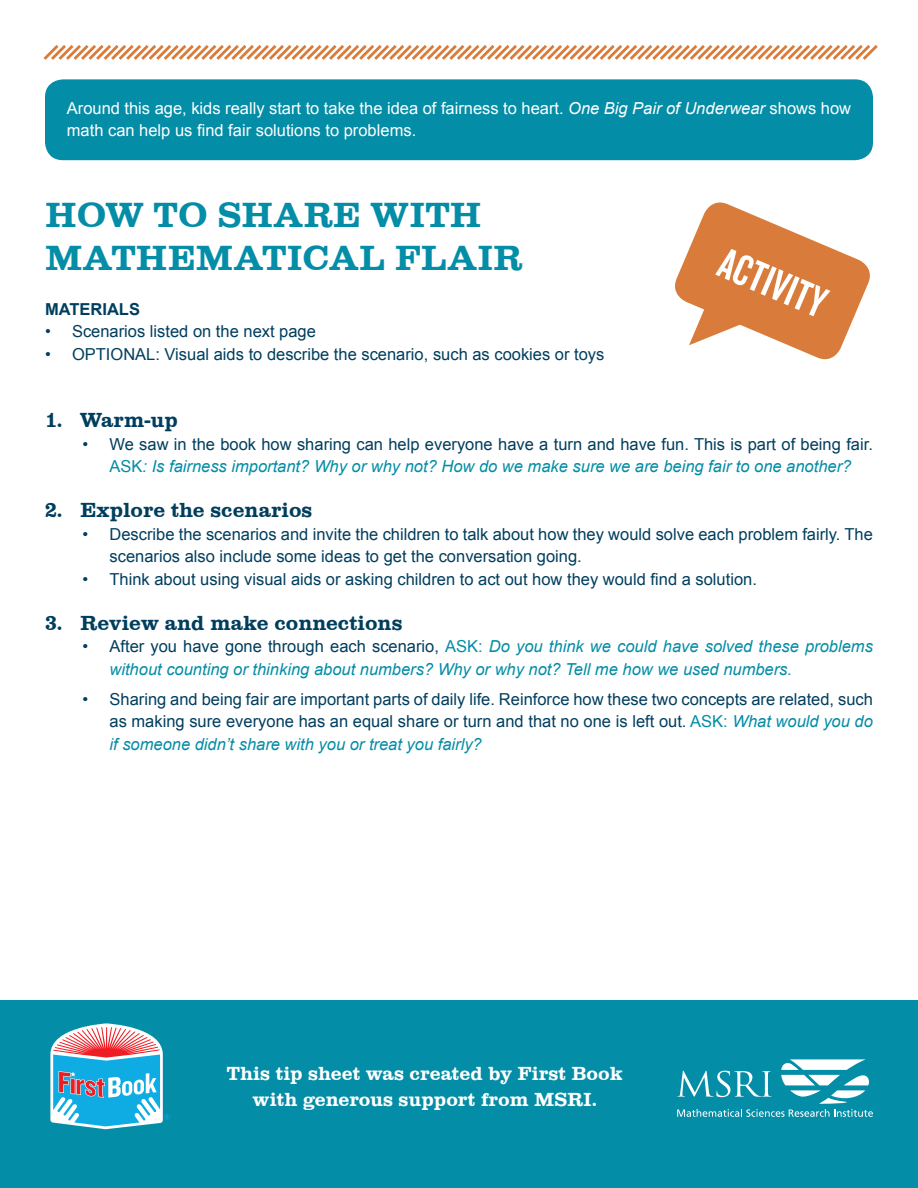
<style>
.page{position:relative;width:918px;height:1188px;background:#fff}
.page>*{position:absolute;margin:0;border:0;box-sizing:border-box;transform-origin:0 0}
.t1{font:45px "Knockout 48 Featherweight";color:#fff}
.t2{font:36px "Clarendon";color:#048da6}
.t3{font:21px "Clarendon";color:#003e5e}
.t4{font:19.5px/25.5px "Clarendon";color:#fff;text-align:center}
.t5{font:16.5px/22.5px "Arial";color:#003e5e;text-align:center}
.t6{font:italic 16.5px/22.5px "Arial";color:#048da6}
.t7{font:16.5px/22.5px "Arial";color:#fff}
.t8{font:700 16.5px "Arial";color:#003e5e}
.s1{font-style:italic}
.s2{color:#048da6}
.s3{font-style:italic;color:#048da6}
.s4{font-style:normal;color:#003e5e}
.s5{font-style:normal}
</style>
<div class="page">
<div style="left:0;top:1000px;width:918px;height:188px;background:#048da6"></div>
<svg style="left:677px;top:1059px;width:196px;height:58px"></svg>
<svg style="left:50px;top:1023px;width:120px;height:106px;background:#75afca"></svg>
<div style="left:45px;top:79px;width:828px;height:81px;background:#048da6;border-radius:18px"></div>
<svg style="left:43px;top:45px;width:835px;height:15px"></svg>
<svg style="left:675px;top:202px;width:195px;height:158px"></svg>
<p class="t7" style="left:67px;top:97px;width:786px">Around this age, kids really start to take the idea of fairness to heart. <span class="s1">One Big Pair of Underwear</span> shows how math can help us find fair solutions to problems.</p>
<p class="t2" style="left:45px;top:194px;width:438px">HOW TO SHARE WITH</p>
<p class="t2" style="left:45px;top:237px;width:479px">MATHEMATICAL FLAIR</p>
<p class="t8" style="left:45px;top:298px;width:97px">MATERIALS</p>
<p class="t5" style="left:45px;top:320px;width:272px">• Scenarios listed on the next page</p>
<p class="t5" style="left:45px;top:343px;width:561px">• OPTIONAL: Visual aids to describe the scenario, such as cookies or toys</p>
<p class="t1" style="left:732px;top:235px;width:114px;rotate:23deg">ACTIVITY</p>
<p class="t3" style="left:45px;top:408px;width:134px">1. Warm-up</p>
<p class="t5" style="left:82px;top:433px;width:792px">• We saw in the book how sharing can help everyone have a turn and have fun. This is part of being fair.<br><span class="s2">ASK</span><span class="s3">: Is fairness important? Why or why not? How do we make sure we are being fair to one another?</span></p>
<p class="t3" style="left:45px;top:498px;width:269px">2. Explore the scenarios</p>
<p class="t5" style="left:110px;top:523px;width:765px;text-align:left;text-indent:-27px">• Describe the scenarios and invite the children to talk about how they would solve each problem fairly. The scenarios also include some ideas to get the conversation going.</p>
<p class="t5" style="left:82px;top:568px;width:676px">• Think about using visual aids or asking children to act out how they would find a solution.</p>
<p class="t3" style="left:45px;top:611px;width:359px">3. Review and make connections</p>
<p class="t6" style="left:110px;top:635px;width:765px;text-indent:-27px"><span class="s4">• After you have gone through each scenario,</span> <span class="s5">ASK:</span> Do you think we could have solved these problems without counting or thinking about numbers? Why or why not? Tell me how we used numbers.</p>
<p class="t5" style="left:110px;top:688px;width:765px;text-align:justify;text-indent:-27px">• Sharing and being fair are important parts of daily life. Reinforce how these two concepts are related, such as making sure everyone has an equal share or turn and that no one is left out. <span class="s2">ASK:</span> <span class="s3">What would you do if someone didn’t share with you or treat you fairly?</span></p>
<p class="t4" style="left:227px;top:1061px;width:397px">This tip sheet was created by First Book with generous support from MSRI.</p>
</div>
